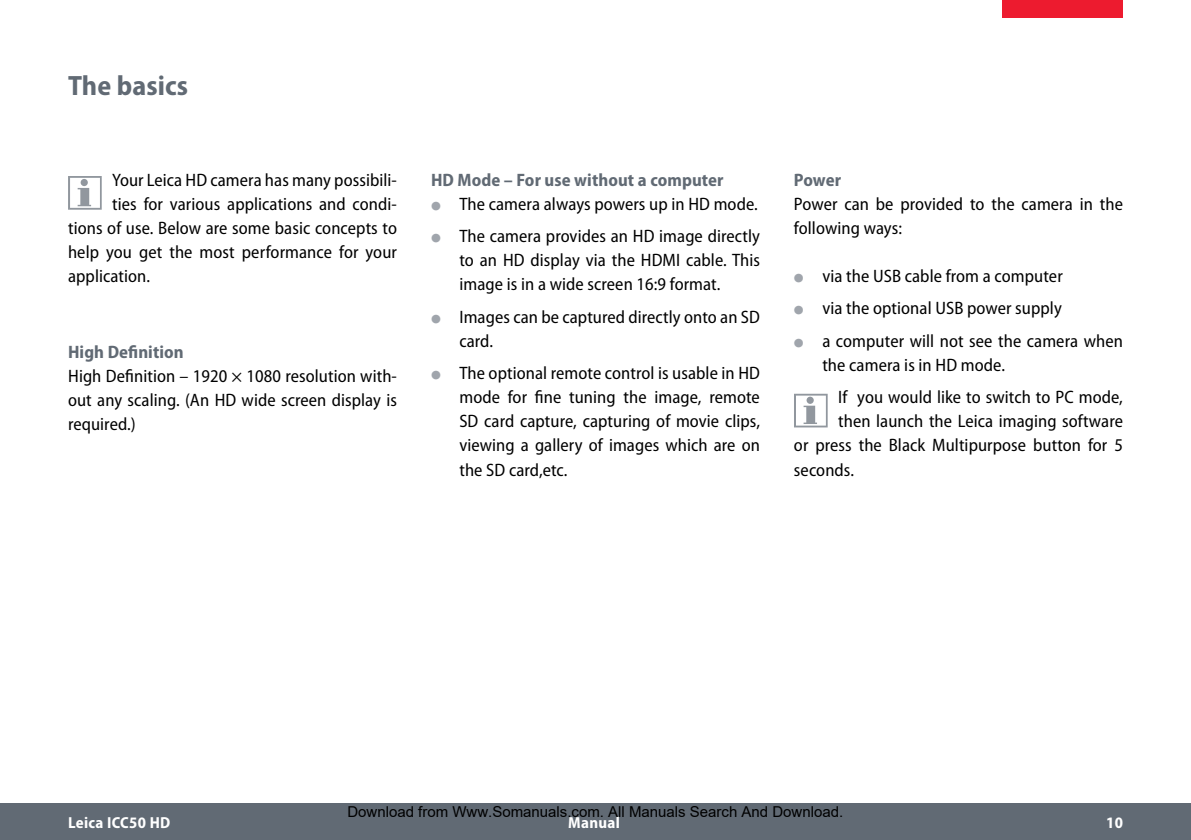
<style>
.page{position:relative;width:1191px;height:840px;background:#fff}
.page>*{position:absolute;margin:0;border:0;box-sizing:border-box;transform-origin:0 0}
.Seitentitel{font:700 semi-condensed 28px "Myriad Pro";letter-spacing:.005em;color:#616a74}
.Einzug_Symbol_Kompre{font:semi-condensed 18px/24px "Myriad Pro";letter-spacing:.005em;color:#000;text-align:justify}
.Warnsymbol{font:semi-condensed 18px "Myriad Pro";letter-spacing:.005em;color:#000}
.Untertitel{font:700 semi-condensed 18px "Myriad Pro";letter-spacing:.005em;color:#616a74}
.t1{font:700 semi-condensed 16px "Myriad Pro";letter-spacing:.02em;color:#fff}
.t2{font:15px "Arial";color:#000}
</style>
<div class="page">
<div style="left:0;top:803px;width:1191px;height:36px;background:#616a74"></div>
<div style="left:1002px;top:0;width:121px;height:17px;background:#ed1b2f"></div>
<svg style="left:68px;top:176px;width:34px;height:33px"></svg>
<svg style="left:794px;top:393px;width:33px;height:34px"></svg>
<p class="Seitentitel" style="left:68px;top:70px;width:122px">The basics</p>
<p class="Warnsymbol" style="left:112px;top:170px;width:286px">Your Leica HD camera has many possibili-</p>
<p class="Warnsymbol" style="left:112px;top:194px;width:286px">ties for various applications and condi-</p>
<p class="Warnsymbol" style="left:68px;top:218px;width:330px">tions of use. Below are some basic concepts to</p>
<p class="Warnsymbol" style="left:68px;top:242px;width:330px">help you get the most performance for your</p>
<p class="Warnsymbol" style="left:68px;top:266px;width:84px">application.</p>
<p class="Untertitel" style="left:68px;top:341px;width:117px">High Definition</p>
<p class="Einzug_Symbol_Kompre" style="left:68px;top:364px;width:330px">High Definition – 1920 × 1080 resolution with&shy;out any scaling. (An HD wide screen display is required.)</p>
<p class="Untertitel" style="left:431px;top:169px;width:294px">HD Mode – For use without a computer</p>
<p class="Einzug_Symbol_Kompre" style="left:459px;top:192px;width:300px">The camera always powers up in HD mode.</p>
<p class="Einzug_Symbol_Kompre" style="left:459px;top:224px;width:302px">The camera provides an HD image directly to an HD display via the HDMI cable. This image is in a wide screen 16:9 format.</p>
<p class="Einzug_Symbol_Kompre" style="left:459px;top:305px;width:302px">Images can be captured directly onto an SD card.</p>
<p class="Einzug_Symbol_Kompre" style="left:459px;top:361px;width:302px">The optional remote control is usable in HD mode for fine tuning the image, remote SD card capture, capturing of movie clips, viewing a gallery of images which are on the SD card,etc.</p>
<p class="Untertitel" style="left:794px;top:169px;width:49px">Power</p>
<p class="Einzug_Symbol_Kompre" style="left:794px;top:192px;width:330px">Power can be provided to the camera in the following ways:</p>
<p class="Einzug_Symbol_Kompre" style="left:822px;top:264px;width:242px">via the USB cable from a computer</p>
<p class="Einzug_Symbol_Kompre" style="left:822px;top:296px;width:241px">via the optional USB power supply</p>
<p class="Einzug_Symbol_Kompre" style="left:822px;top:329px;width:302px">a computer will not see the camera when the camera is in HD mode.</p>
<p class="Warnsymbol" style="left:838px;top:387px;width:286px">If you would like to switch to PC mode,</p>
<p class="Warnsymbol" style="left:838px;top:411px;width:286px">then launch the Leica imaging software</p>
<p class="Warnsymbol" style="left:794px;top:435px;width:330px">or press the Black Multipurpose button for 5</p>
<p class="Warnsymbol" style="left:794px;top:459px;width:62px">seconds.</p>
<p class="t2" style="left:347px;top:802px;width:497px">Download from Www.Somanuals.com. All Manuals Search And Download.</p>
<p class="t1" style="left:68px;top:813px;width:104px">Leica ICC50 HD</p>
<p class="t1" style="left:568px;top:813px;width:53px">Manual</p>
<p class="t1" style="left:1106px;top:813px;width:18px">10</p>
</div>
